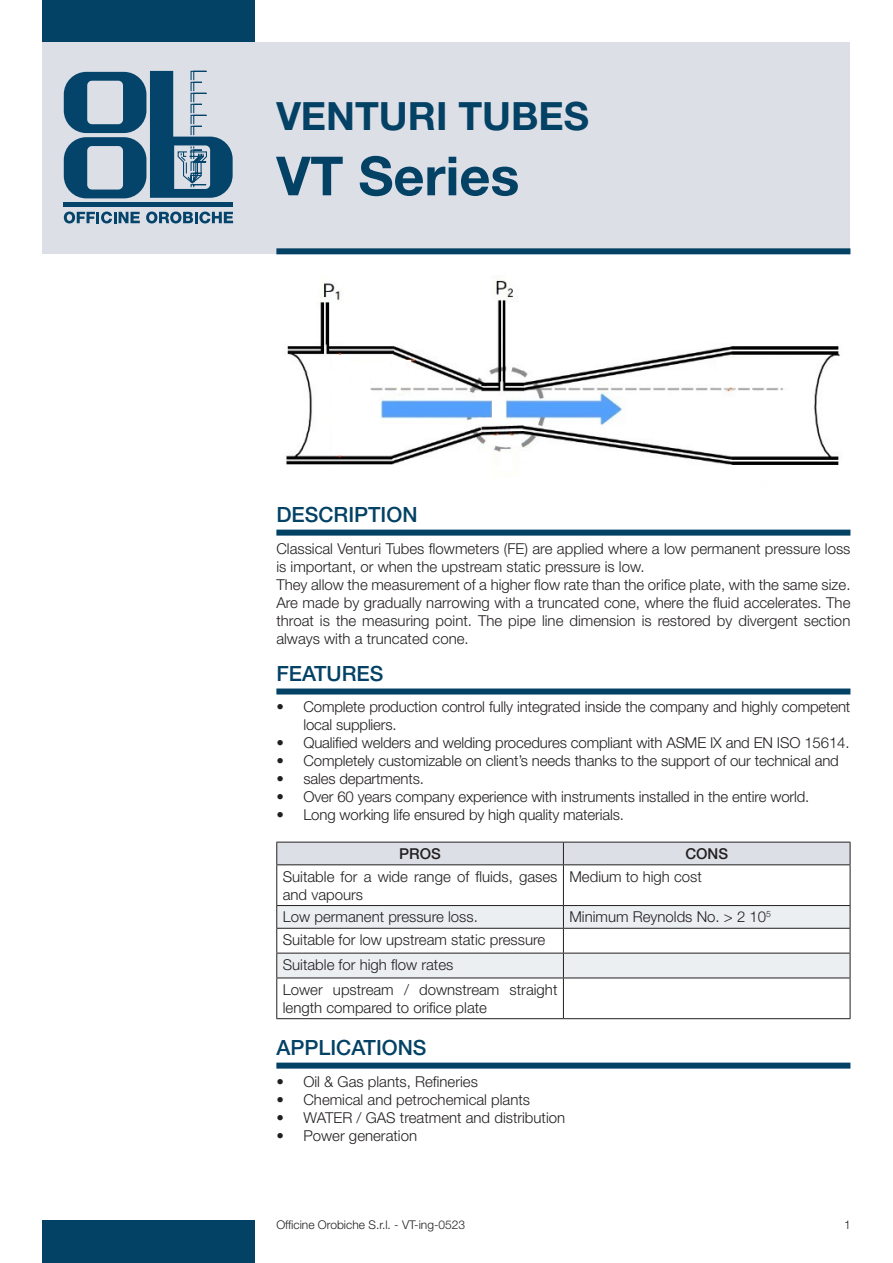
<style>
.page{position:relative;width:893px;height:1263px;background:#fff}
.page>*{position:absolute;margin:0;border:0;box-sizing:border-box;transform-origin:0 0}
.t1{font:700 54px "Helvetica Neue LT Pro";color:#034165}
.t2{font:700 39px "Helvetica Neue LT Pro";color:#034165}
.t3{font:500 21px "Helvetica Neue LT Pro";color:#034165}
.t4{font:300 15px/18px "Helvetica Neue LT Pro";color:#231f20}
.t5{font:500 15px "Helvetica Neue LT Pro";color:#231f20}
.t6{font:300 12px "Helvetica Neue LT Pro";color:#231f20}
</style>
<div class="page">
<div style="left:43px;top:0;width:212px;height:43px;background:#034165"></div>
<div style="left:43px;top:1220px;width:212px;height:43px;background:#034165"></div>
<div style="left:43px;top:43px;width:807px;height:211px;background:#dddfe7"></div>
<div style="left:276px;top:248px;width:574px;height:6px;background:#034165"></div>
<svg style="left:64px;top:212px;width:76px;height:11px"></svg>
<svg style="left:146px;top:212px;width:87px;height:11px"></svg>
<svg style="left:64px;top:70px;width:169px;height:128px"></svg>
<div style="left:64px;top:202px;width:169px;height:5px;background:#05446a"></div>
<div style="left:276px;top:530px;width:574px;height:6px;background:#034165"></div>
<div style="left:276px;top:688px;width:574px;height:6px;background:#034165"></div>
<div style="left:276px;top:1062px;width:574px;height:6px;background:#034165"></div>
<div style="left:276px;top:842px;width:575px;height:23px;background:#dddfe7"></div>
<hr style="left:276px;top:864px;width:287px;height:1px;background:#231f20">
<hr style="left:276px;top:865px;width:1px;height:40px;background:#231f20">
<hr style="left:563px;top:864px;width:287px;height:1px;background:#231f20">
<hr style="left:563px;top:865px;width:1px;height:40px;background:#231f20">
<hr style="left:850px;top:865px;width:1px;height:40px;background:#231f20">
<svg style="left:276px;top:905px;width:575px;height:73px"></svg>
<hr style="left:276px;top:977px;width:287px;height:1px;background:#231f20">
<hr style="left:276px;top:978px;width:1px;height:40px;background:#231f20">
<hr style="left:563px;top:977px;width:287px;height:1px;background:#231f20">
<hr style="left:563px;top:978px;width:1px;height:40px;background:#231f20">
<hr style="left:850px;top:978px;width:1px;height:40px;background:#231f20">
<hr style="left:276px;top:1018px;width:287px;height:1px;background:#231f20">
<hr style="left:563px;top:1018px;width:287px;height:1px;background:#231f20">
<img style="left:286px;top:280px;width:554px;height:198px">
<p class="t2" style="left:276px;top:92px;width:314px">VENTURI TUBES</p>
<p class="t1" style="left:276px;top:142px;width:245px">VT Series</p>
<p class="t3" style="left:276px;top:502px;width:143px">DESCRIPTION</p>
<p class="t4" style="left:276px;top:539px;width:576px">Classical Venturi Tubes flowmeters (FE) are applied where a low permanent pressure loss is important, or when the upstream static pressure is low.</p>
<p class="t4" style="left:276px;top:575px;width:576px">They allow the measurement of a higher flow rate than the orifice plate, with the same size.</p>
<p class="t4" style="left:276px;top:593px;width:576px;text-align:justify">Are made by gradually narrowing with a truncated cone, where the fluid accelerates. The throat is the measuring point. The pipe line dimension is restored by divergent section always with a truncated cone.</p>
<p class="t3" style="left:276px;top:661px;width:108px">FEATURES</p>
<p class="t4" style="left:303px;top:698px;width:548px;text-indent:-27px">• Complete production control fully integrated inside the company and highly competent local suppliers.</p>
<p class="t4" style="left:276px;top:734px;width:575px">• Qualified welders and welding procedures compliant with ASME IX and EN ISO 15614.</p>
<p class="t4" style="left:276px;top:752px;width:564px">• Completely customizable on client’s needs thanks to the support of our technical and</p>
<p class="t4" style="left:276px;top:770px;width:149px">• sales departments.</p>
<p class="t4" style="left:276px;top:788px;width:535px">• Over 60 years company experience with instruments installed in the entire world.</p>
<p class="t4" style="left:276px;top:806px;width:349px">• Long working life ensured by high quality materials.</p>
<p class="t5" style="left:399px;top:844px;width:43px">PROS</p>
<p class="t5" style="left:685px;top:844px;width:44px">CONS</p>
<p class="t4" style="left:283px;top:867px;width:276px">Suitable for a wide range of fluids, gases and vapours</p>
<p class="t4" style="left:569px;top:867px;width:134px">Medium to high cost</p>
<p class="t4" style="left:283px;top:908px;width:197px">Low permanent pressure loss.</p>
<p class="t4" style="left:569px;top:908px;width:203px">Minimum Reynolds No. &gt; 2 10<sup>5</sup></p>
<p class="t4" style="left:283px;top:930px;width:264px">Suitable for low upstream static pressure</p>
<p class="t4" style="left:283px;top:955px;width:172px">Suitable for high flow rates</p>
<p class="t4" style="left:283px;top:980px;width:276px">Lower upstream / downstream straight length compared to orifice plate</p>
<p class="t3" style="left:276px;top:1035px;width:152px">APPLICATIONS</p>
<p class="t4" style="left:276px;top:1072px;width:203px">• Oil &amp; Gas plants, Refineries</p>
<p class="t4" style="left:276px;top:1090px;width:255px">• Chemical and petrochemical plants</p>
<p class="t4" style="left:276px;top:1108px;width:290px">• WATER / GAS treatment and distribution</p>
<p class="t4" style="left:276px;top:1126px;width:142px">• Power generation</p>
<p class="t6" style="left:276px;top:1217px;width:190px">Officine Orobiche S.r.l. - VT-ing-0523</p>
<p class="t6" style="left:844px;top:1217px;width:8px">1</p>
</div>
